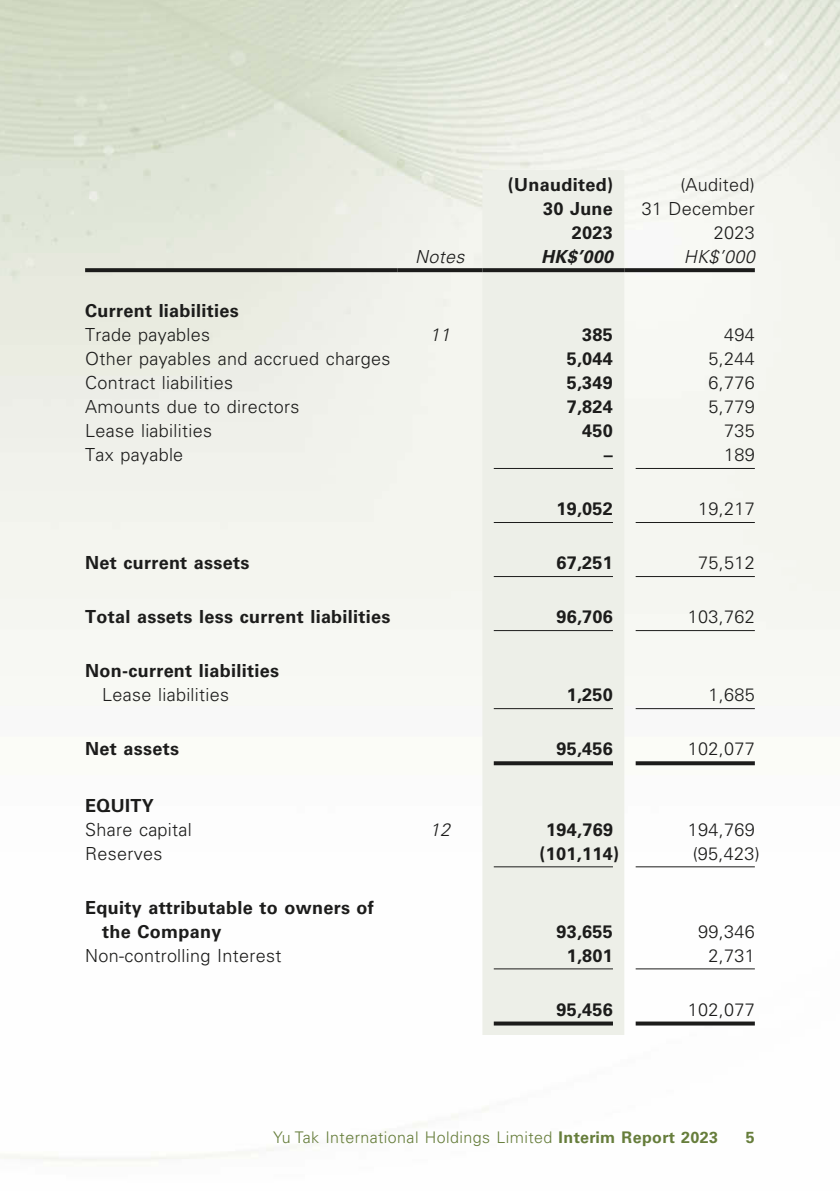
<style>
.page{position:relative;width:840px;height:1191px;background:#fff}
.page>*{position:absolute;margin:0;border:0;box-sizing:border-box;transform-origin:0 0}
.t1{font:300 18px/24px "Univers LT Std";letter-spacing:.015em;color:#1c1c1b;text-align:right}
.t2{font:700 18px/24px "Univers LT Std";letter-spacing:.015em;color:#1c1c1b;text-align:right}
.t3{font:italic 300 18px "Univers LT Std";letter-spacing:.015em;color:#1c1c1b}
.t4{font:italic 700 18px "Univers LT Std";color:#1c1c1b}
.t5{font:300 16px "Univers LT Std";letter-spacing:.025em;color:#667d3b}
.t6{font:700 16px "Univers LT Std";color:#667d3b}
.s1{font-weight:700}
</style>
<div class="page">
<img style="left:0;top:0;width:839px;height:1162px">
<div style="left:482px;top:170px;width:142px;height:865px;background:#edefe8"></div>
<svg style="left:85px;top:268px;width:312px;height:4px"></svg>
<svg style="left:397px;top:268px;width:85px;height:4px"></svg>
<svg style="left:482px;top:268px;width:142px;height:4px"></svg>
<svg style="left:624px;top:268px;width:130px;height:4px"></svg>
<hr style="left:493px;top:468px;width:119px;height:1px;background:#1c1c1b">
<hr style="left:635px;top:468px;width:119px;height:1px;background:#1c1c1b">
<hr style="left:493px;top:522px;width:119px;height:1px;background:#1c1c1b">
<hr style="left:635px;top:522px;width:119px;height:1px;background:#1c1c1b">
<hr style="left:493px;top:576px;width:119px;height:1px;background:#1c1c1b">
<hr style="left:635px;top:576px;width:119px;height:1px;background:#1c1c1b">
<hr style="left:493px;top:630px;width:119px;height:1px;background:#1c1c1b">
<hr style="left:635px;top:630px;width:119px;height:1px;background:#1c1c1b">
<hr style="left:493px;top:708px;width:119px;height:1px;background:#1c1c1b">
<hr style="left:635px;top:708px;width:119px;height:1px;background:#1c1c1b">
<svg style="left:493px;top:761px;width:119px;height:4px"></svg>
<svg style="left:635px;top:761px;width:119px;height:4px"></svg>
<hr style="left:493px;top:866px;width:119px;height:1px;background:#1c1c1b">
<hr style="left:635px;top:866px;width:119px;height:1px;background:#1c1c1b">
<hr style="left:493px;top:968px;width:119px;height:1px;background:#1c1c1b">
<hr style="left:635px;top:968px;width:119px;height:1px;background:#1c1c1b">
<svg style="left:493px;top:1021px;width:119px;height:4px"></svg>
<svg style="left:635px;top:1021px;width:119px;height:4px"></svg>
<p class="t2" style="left:507px;top:173px;width:107px">(Unaudited)</p>
<p class="t1" style="left:680px;top:173px;width:76px">(Audited)</p>
<p class="t2" style="left:542px;top:197px;width:71px">30 June<br>2023</p>
<p class="t1" style="left:641px;top:197px;width:115px">31 December<br>2023</p>
<p class="t3" style="left:415px;top:246px;width:51px">Notes</p>
<p class="t4" style="left:540px;top:246px;width:73px">HK$’000</p>
<p class="t3" style="left:683px;top:246px;width:72px">HK$’000</p>
<p class="t2" style="left:85px;top:299px;width:155px">Current liabilities</p>
<p class="t1" style="left:85px;top:323px;width:127px">Trade payables</p>
<p class="t3" style="left:429px;top:324px;width:22px">11</p>
<p class="t2" style="left:582px;top:323px;width:32px">385</p>
<p class="t1" style="left:723px;top:323px;width:32px">494</p>
<p class="t1" style="left:85px;top:347px;width:307px">Other payables and accrued charges</p>
<p class="t2" style="left:566px;top:347px;width:48px">5,044</p>
<p class="t1" style="left:708px;top:347px;width:48px">5,244</p>
<p class="t1" style="left:85px;top:371px;width:149px">Contract liabilities</p>
<p class="t2" style="left:566px;top:371px;width:48px">5,349</p>
<p class="t1" style="left:708px;top:371px;width:48px">6,776</p>
<p class="t1" style="left:85px;top:395px;width:216px">Amounts due to directors</p>
<p class="t2" style="left:566px;top:395px;width:48px">7,824</p>
<p class="t1" style="left:708px;top:395px;width:48px">5,779</p>
<p class="t1" style="left:85px;top:419px;width:128px">Lease liabilities</p>
<p class="t2" style="left:582px;top:419px;width:32px">450</p>
<p class="t1" style="left:723px;top:419px;width:32px">735</p>
<p class="t1" style="left:85px;top:443px;width:100px">Tax payable</p>
<p class="t2" style="left:603px;top:443px;width:10px">–</p>
<p class="t1" style="left:723px;top:443px;width:32px">189</p>
<p class="t2" style="left:556px;top:497px;width:58px">19,052</p>
<p class="t1" style="left:697px;top:497px;width:58px">19,217</p>
<p class="t2" style="left:85px;top:551px;width:166px">Net current assets</p>
<p class="t2" style="left:556px;top:551px;width:58px">67,251</p>
<p class="t1" style="left:697px;top:551px;width:58px">75,512</p>
<p class="t2" style="left:85px;top:605px;width:307px">Total assets less current liabilities</p>
<p class="t2" style="left:556px;top:605px;width:58px">96,706</p>
<p class="t1" style="left:687px;top:605px;width:68px">103,762</p>
<p class="t2" style="left:85px;top:659px;width:195px">Non-current liabilities</p>
<p class="t1" style="left:102px;top:683px;width:128px">Lease liabilities</p>
<p class="t2" style="left:566px;top:683px;width:48px">1,250</p>
<p class="t1" style="left:708px;top:683px;width:48px">1,685</p>
<p class="t2" style="left:85px;top:737px;width:95px">Net assets</p>
<p class="t2" style="left:556px;top:737px;width:58px">95,456</p>
<p class="t1" style="left:687px;top:737px;width:68px">102,077</p>
<p class="t2" style="left:85px;top:793px;width:70px">EQUITY</p>
<p class="t1" style="left:85px;top:817px;width:108px">Share capital</p>
<p class="t3" style="left:429px;top:818px;width:22px">12</p>
<p class="t2" style="left:545px;top:817px;width:68px">194,769</p>
<p class="t1" style="left:687px;top:817px;width:68px">194,769</p>
<p class="t1" style="left:85px;top:841px;width:79px">Reserves</p>
<p class="t2" style="left:539px;top:841px;width:81px">(101,114)</p>
<p class="t1" style="left:692px;top:841px;width:69px">(95,423)</p>
<p class="t2" style="left:102px;top:895px;width:273px;text-align:left;text-indent:-17px">Equity attributable to owners of the Company</p>
<p class="t2" style="left:556px;top:919px;width:58px">93,655</p>
<p class="t1" style="left:697px;top:919px;width:58px">99,346</p>
<p class="t1" style="left:85px;top:943px;width:198px">Non-controlling Interest</p>
<p class="t2" style="left:566px;top:943px;width:48px">1,801</p>
<p class="t1" style="left:708px;top:943px;width:48px">2,731</p>
<p class="t2" style="left:556px;top:997px;width:58px">95,456</p>
<p class="t1" style="left:687px;top:997px;width:68px">102,077</p>
<p class="t5" style="left:273px;top:1127px;width:446px">Yu Tak International Holdings Limited <span class="s1">Interim Report 2023</span></p>
<p class="t6" style="left:745px;top:1127px;width:10px">5</p>
</div>
